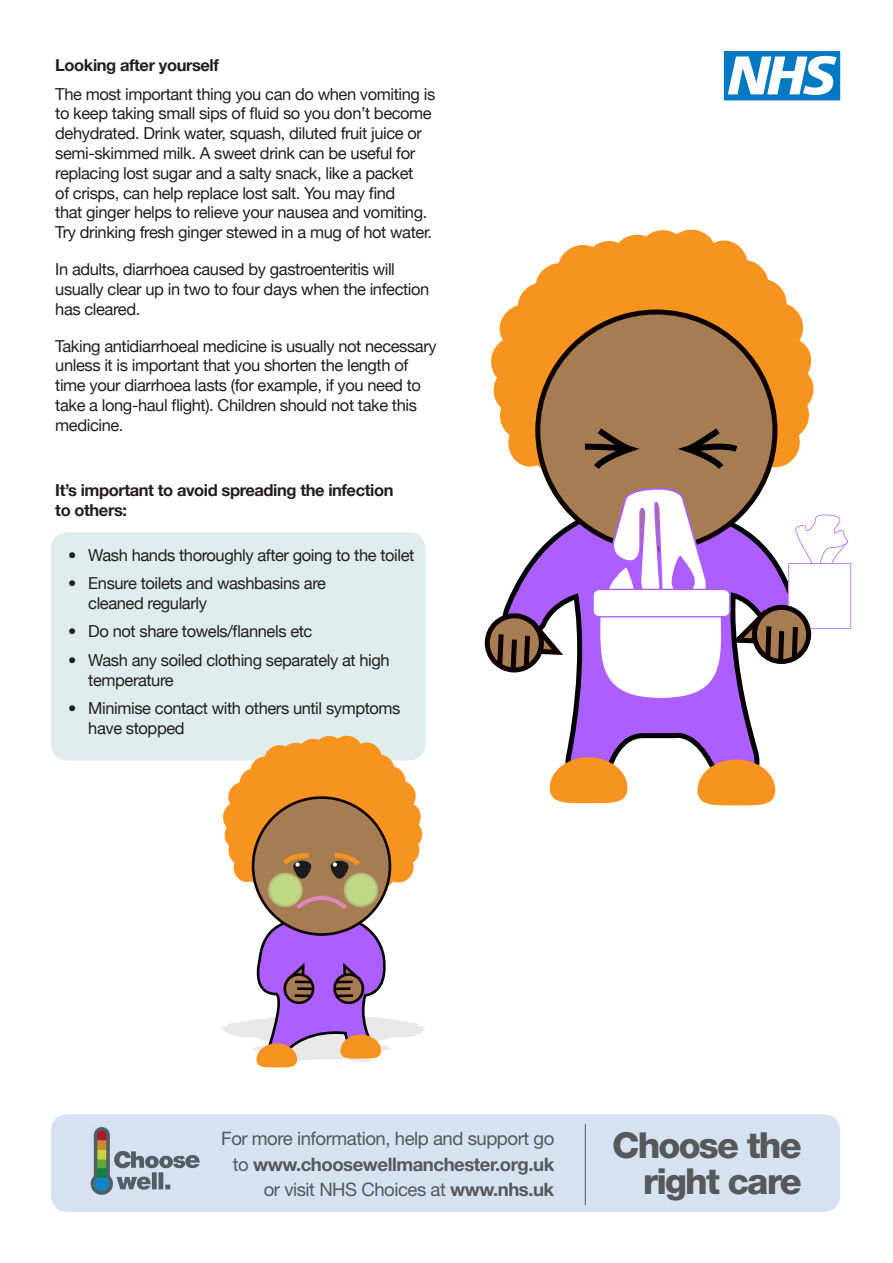
<style>
.page{position:relative;width:893px;height:1263px;background:#fff}
.page>*{position:absolute;margin:0;border:0;box-sizing:border-box;transform-origin:0 0}
.t1{font:800 35.85px/36px "Helvetica Neue LT Std";letter-spacing:-.05em;color:#57585a;text-align:right}
.t2{font:18.6px/25.3px "Helvetica Neue LT Std";letter-spacing:-.025em;color:#57585a;text-align:right}
.t3{font:16.5px/19.8px "Helvetica Neue";letter-spacing:-.025em;color:#231f20}
.t4{font:700 16.5px/19.8px "Helvetica Neue";letter-spacing:-.025em;color:#231f20}
.s1{font-weight:700}
</style>
<div class="page">
<svg style="left:724px;top:51px;width:116px;height:49px"></svg>
<div style="left:51px;top:1114px;width:789px;height:98px;background:#d4e2f2;border-radius:16px"></div>
<img style="left:90px;top:1127px;width:110px;height:68px">
<hr style="left:585px;top:1124px;width:1px;height:81px;background:#57585a">
<div style="left:51px;top:532px;width:374px;height:228px;background:#deede9;border-radius:16px"></div>
<svg style="left:503px;top:552px;width:257px;height:232px;fill:#ad5eff"></svg>
<svg style="left:537px;top:470px;width:234px;height:82px;fill:#a67d52"></svg>
<svg style="left:491px;top:229px;width:323px;height:241px"></svg>
<svg style="left:592px;top:488px;width:260px;height:211px"></svg>
<svg style="left:485px;top:613px;width:78px;height:59px"></svg>
<svg style="left:550px;top:757px;width:77px;height:47px;background:#f2a145"></svg>
<svg style="left:697px;top:759px;width:78px;height:47px;background:#f1a047"></svg>
<svg style="left:221px;top:735px;width:204px;height:333px"></svg>
<p class="t4" style="left:55px;top:55px;width:165px">Looking after yourself</p>
<p class="t3" style="left:55px;top:83px;width:381px">The most important thing you can do when vomiting is to keep taking small sips of fluid so you don’t become dehydrated. Drink water, squash, diluted fruit juice or semi-skimmed milk. A sweet drink can be useful for replacing lost sugar and a salty snack, like a packet<br>of crisps, can help replace lost salt. You may find<br>that ginger helps to relieve your nausea and vomiting.<br>Try drinking fresh ginger stewed in a mug of hot water.</p>
<p class="t3" style="left:55px;top:258px;width:376px">In adults, diarrhoea caused by gastroenteritis will usually clear up in two to four days when the infection has cleared.</p>
<p class="t3" style="left:55px;top:335px;width:383px">Taking antidiarrhoeal medicine is usually not necessary unless it is important that you shorten the length of time your diarrhoea lasts (for example, if you need to take a long-haul flight). Children should not take this medicine.</p>
<p class="t4" style="left:55px;top:479px;width:340px">It’s important to avoid spreading the infection to others:</p>
<p class="t3" style="left:68px;top:544px;width:348px">• Wash hands thoroughly after going to the toilet</p>
<p class="t3" style="left:88px;top:572px;width:239px;text-indent:-20px">• Ensure toilets and washbasins are cleaned regularly</p>
<p class="t3" style="left:68px;top:620px;width:246px">• Do not share towels/flannels etc</p>
<p class="t3" style="left:88px;top:649px;width:303px;text-indent:-20px">• Wash any soiled clothing separately at high temperature</p>
<p class="t3" style="left:88px;top:697px;width:314px;text-indent:-20px">• Minimise contact with others until symptoms have stopped</p>
<p class="t2" style="left:221px;top:1126px;width:335px">For more information, help and support go to <span class="s1">www.choosewellmanchester.org.uk </span>or visit NHS Choices at <span class="s1">www.nhs.uk</span></p>
<h1 class="t1" style="left:612px;top:1127px;width:191px">Choose the right care</h1>
</div>
